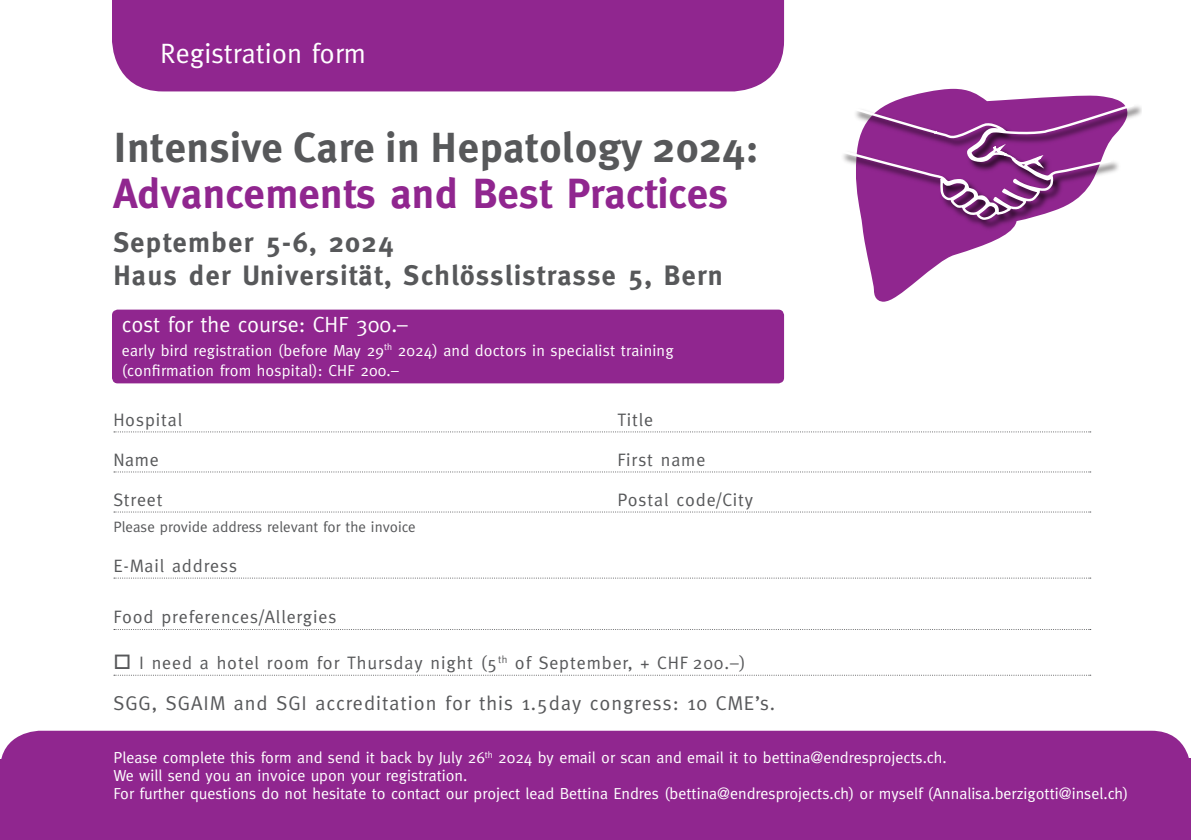
<style>
.page{position:relative;width:1191px;height:840px;background:#fff}
.page>*{position:absolute;margin:0;border:0;box-sizing:border-box;transform-origin:0 0}
.t1{font:700 42px "Meta Plus";letter-spacing:.01em;color:#57585a}
.t2{font:700 42px "Meta";letter-spacing:.01em;color:#90268f}
.t3{font:700 28px/33.2px "Meta";letter-spacing:.05em;color:#57585a}
.t4{font:28px "Meta";color:#fff}
.t5{font:22px "Meta";color:#fff}
.t6{font:20px "Meta";letter-spacing:.05em;color:#57585a}
.t7{font:18px "Meta";letter-spacing:.05em;color:#57585a}
.t8{font:16px/18px "Meta";color:#fff}
.t9{font:15px "Meta";color:#57585a}
</style>
<div class="page">
<div style="left:112px;top:309px;width:672px;height:74px;background:#90268f;border-radius:6px"></div>
<div style="left:112px;top:0;width:672px;height:91px;background:#90268f"></div>
<div style="left:1px;top:730px;width:1188px;height:109px;background:#90268f"></div>
<svg style="left:863px;top:89px;width:257px;height:212px"></svg>
<img style="left:861px;top:101px;width:280px;height:131px">
<svg style="left:843px;top:102px;width:293px;height:119px"></svg>
<svg style="left:114px;top:431px;width:976px;height:1px"></svg>
<svg style="left:114px;top:471px;width:976px;height:1px"></svg>
<svg style="left:114px;top:511px;width:976px;height:1px"></svg>
<svg style="left:114px;top:577px;width:976px;height:1px"></svg>
<svg style="left:114px;top:674px;width:976px;height:1px"></svg>
<div style="left:1150px;top:758px;width:41px;height:81px;background:#90268f"></div>
<div style="left:0;top:759px;width:40px;height:80px;background:#90268f"></div>
<h2 class="t4" style="left:160px;top:37px;width:207px">Registration form</h2>
<h1 class="t1" style="left:113px;top:123px;width:646px">Intensive Care in Hepatology 2024:</h1>
<h1 class="t2" style="left:113px;top:169px;width:616px">Advancements and Best Practices</h1>
<h2 class="t3" style="left:113px;top:225px;width:611px">September 5-6, 2024<br>Haus der Universität, Schlösslistrasse 5, Bern</h2>
<h3 class="t5" style="left:122px;top:311px;width:287px">cost for the course: CHF 300.–</h3>
<p class="t8" style="left:122px;top:340px;width:553px;line-height:20px">early bird registration (before May 29<sup>th</sup> 2024) and doctors in specialist training (confirmation from hospital): CHF 200.–</p>
<p class="t7" style="left:113px;top:409px;width:70px">Hospital</p>
<p class="t7" style="left:617px;top:409px;width:37px">Title</p>
<p class="t7" style="left:113px;top:449px;width:47px">Name</p>
<p class="t7" style="left:617px;top:449px;width:89px">First name</p>
<p class="t7" style="left:113px;top:489px;width:51px">Street</p>
<p class="t7" style="left:617px;top:489px;width:137px">Postal code/City</p>
<p class="t9" style="left:113px;top:517px;width:304px">Please provide address relevant for the invoice</p>
<p class="t7" style="left:113px;top:555px;width:125px">E-Mail address</p>
<p class="t7" style="left:113px;top:606px;width:224px">Food preferences/Allergies</p>
<p class="t7" style="left:113px;top:652px;width:633px">□ I need a hotel room for Thursday night (5<sup>th</sup> of September, + CHF 200.–)</p>
<p class="t6" style="left:113px;top:691px;width:663px">SGG, SGAIM and SGI accreditation for this 1.5day congress: 10 CME’s.</p>
<p class="t8" style="left:113px;top:748px;width:1016px">Please complete this form and send it back by July 26<sup>th</sup> 2024 by email or scan and email it to bettina@endresprojects.ch.<br>We will send you an invoice upon your registration.<br>For further questions do not hesitate to contact our project lead Bettina Endres (bettina@endresprojects.ch) or myself (Annalisa.berzigotti@insel.ch)</p>
</div>
